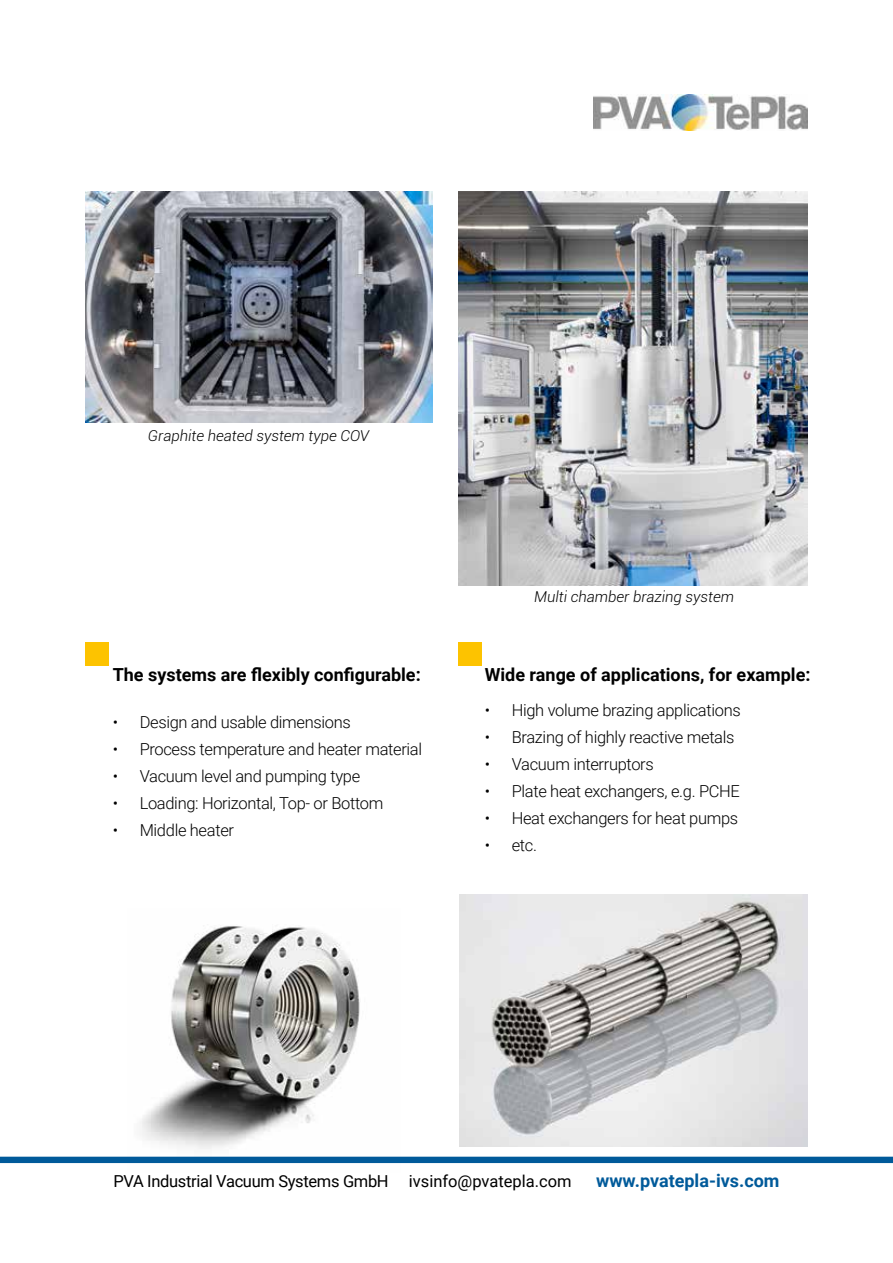
<style>
.page{position:relative;width:893px;height:1263px;background:#fff}
.page>*{position:absolute;margin:0;border:0;box-sizing:border-box;transform-origin:0 0}
.t1{font:700 18px "Roboto";color:#000}
.t2{font:700 18px "Roboto";color:#005a9a}
.t3{font:300 16.5px "Roboto";letter-spacing:-.02em;color:#000}
.t4{font:16.5px "Roboto";letter-spacing:-.02em;color:#000}
.t5{font:italic 300 15px "Roboto";color:#000}
</style>
<div class="page">
<img style="left:127px;top:926px;width:274px;height:238px">
<img style="left:85px;top:191px;width:347px;height:232px">
<div style="left:0;top:1157px;width:893px;height:6px;background:#005a9a"></div>
<img style="left:594px;top:94px;width:214px;height:36px">
<div style="left:85px;top:642px;width:23px;height:23px;background:#fdc300"></div>
<div style="left:458px;top:642px;width:23px;height:23px;background:#fdc300"></div>
<img style="left:458px;top:191px;width:350px;height:394px">
<img style="left:459px;top:895px;width:349px;height:252px">
<p class="t5" style="left:148px;top:425px;width:223px">Graphite heated system type COV</p>
<p class="t1" style="left:113px;top:662px;width:310px">The systems are flexibly configurable:</p>
<p class="t3" style="left:113px;top:710px;width:240px">• Design and usable dimensions</p>
<p class="t3" style="left:113px;top:737px;width:311px">• Process temperature and heater material</p>
<p class="t3" style="left:113px;top:764px;width:249px">• Vacuum level and pumping type</p>
<p class="t3" style="left:113px;top:791px;width:272px">• Loading: Horizontal, Top- or Bottom</p>
<p class="t3" style="left:113px;top:818px;width:123px">• Middle heater</p>
<p class="t5" style="left:534px;top:587px;width:201px">Multi chamber brazing system</p>
<p class="t1" style="left:485px;top:662px;width:327px">Wide range of applications, for example:</p>
<p class="t3" style="left:485px;top:698px;width:257px">• High volume brazing applications</p>
<p class="t3" style="left:485px;top:725px;width:251px">• Brazing of highly reactive metals</p>
<p class="t3" style="left:485px;top:752px;width:171px">• Vacuum interruptors</p>
<p class="t3" style="left:485px;top:779px;width:257px">• Plate heat exchangers, e.g. PCHE</p>
<p class="t3" style="left:485px;top:806px;width:255px">• Heat exchangers for heat pumps</p>
<p class="t3" style="left:485px;top:833px;width:54px">• etc.</p>
<p class="t4" style="left:113px;top:1170px;width:460px">PVA Industrial Vacuum Systems GmbH ivsinfo@pvatepla.com</p>
<p class="t2" style="left:596px;top:1168px;width:185px">www.pvatepla-ivs.com</p>
</div>
